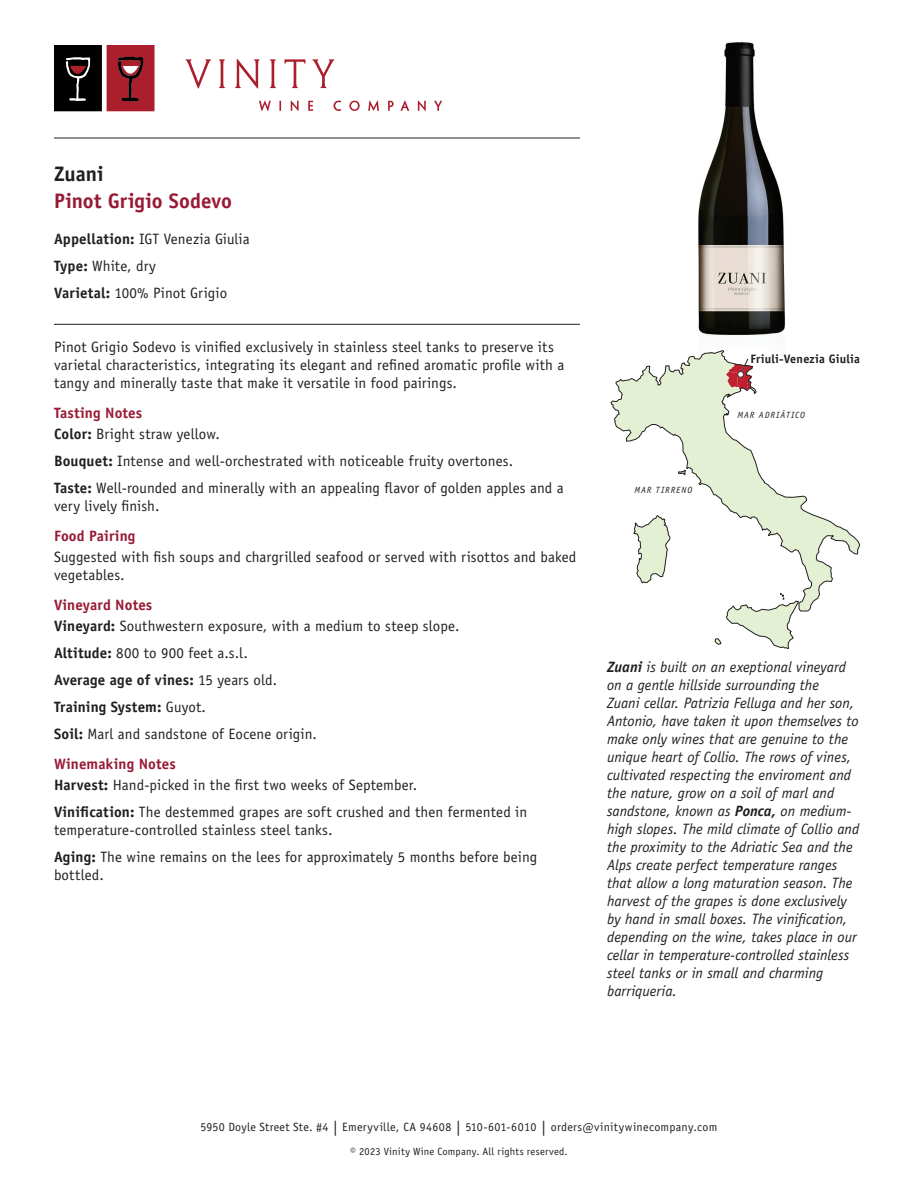
<style>
.page{position:relative;width:918px;height:1188px;background:#fff}
.page>*{position:absolute;margin:0;border:0;box-sizing:border-box;transform-origin:0 0}
.Wine_Name{font:700 21px "Officina Sans Std";color:#981a35}
.Producer{font:700 21px "Officina Sans Std";color:#231f20}
.Specs{font:15px/18px "Officina Sans Std";letter-spacing:.005em;color:#231f20}
.Producer_profile{font:italic 15px/18px "Officina Sans Std";color:#231f20}
.Subhead{font:700 15px "Officina Sans Std";letter-spacing:.01em;color:#981a35}
.Specs-2{font:700 15px "Officina Sans Std";letter-spacing:.005em;color:#231f20}
.t1{font:700 12.15px "Officina Sans Std";letter-spacing:.01em;color:#231f20}
.Wine_Header{font:12px "Officina Sans Std";letter-spacing:.025em;color:#231f20}
.Master_Page_Number{font:10.5px "Officina Sans Std";letter-spacing:.02em;color:#231f20}
.t2{font:italic 9px "Officina Sans Std";letter-spacing:.105em;color:#231f20}
.s1{font-weight:700}
.s2{font-weight:400}
.s3{font-size:15px}
</style>
<div class="page">
<img style="left:698px;top:42px;width:87px;height:309px">
<hr style="left:54px;top:324px;width:526px;height:1px;background:#231f20">
<svg style="left:611px;top:351px;width:249px;height:298px"></svg>
<hr style="left:54px;top:138px;width:526px;height:1px;background:#231f20">
<svg style="left:54px;top:45px;width:101px;height:66px"></svg>
<svg style="left:186px;top:59px;width:25px;height:29px"></svg>
<svg style="left:219px;top:59px;width:6px;height:29px"></svg>
<svg style="left:235px;top:59px;width:24px;height:29px"></svg>
<svg style="left:270px;top:59px;width:6px;height:29px"></svg>
<svg style="left:284px;top:59px;width:21px;height:29px"></svg>
<svg style="left:313px;top:59px;width:21px;height:29px"></svg>
<svg style="left:259px;top:101px;width:12px;height:10px"></svg>
<svg style="left:279px;top:101px;width:2px;height:10px"></svg>
<svg style="left:291px;top:101px;width:8px;height:10px"></svg>
<svg style="left:308px;top:101px;width:5px;height:10px"></svg>
<svg style="left:334px;top:101px;width:7px;height:10px"></svg>
<svg style="left:349px;top:101px;width:11px;height:10px"></svg>
<svg style="left:368px;top:101px;width:11px;height:10px"></svg>
<svg style="left:388px;top:101px;width:6px;height:10px"></svg>
<svg style="left:401px;top:101px;width:8px;height:10px"></svg>
<svg style="left:418px;top:101px;width:8px;height:10px"></svg>
<svg style="left:434px;top:101px;width:8px;height:10px"></svg>
<p class="Producer" style="left:54px;top:160px;width:51px">Zuani</p>
<p class="Wine_Name" style="left:54px;top:187px;width:179px">Pinot Grigio Sodevo</p>
<p class="Specs" style="left:54px;top:230px;width:197px"><span class="s1">Appellation:</span> IGT Venezia Giulia</p>
<p class="Specs" style="left:54px;top:257px;width:103px"><span class="s1">Type:</span> White, dry</p>
<p class="Specs" style="left:54px;top:284px;width:175px"><span class="s1">Varietal:</span> 100% Pinot Grigio</p>
<p class="Specs" style="left:54px;top:338px;width:512px">Pinot Grigio Sodevo is vinified exclusively in stainless steel tanks to preserve its varietal characteristics, integrating its elegant and refined aromatic profile with a tangy and minerally taste that make it versatile in food pairings.</p>
<p class="Subhead" style="left:54px;top:403px;width:90px">Tasting Notes</p>
<p class="Specs" style="left:54px;top:425px;width:167px"><span class="s1">Color:</span> Bright straw yellow.</p>
<p class="Specs" style="left:54px;top:452px;width:461px"><span class="s1">Bouquet:</span> Intense and well-orchestrated with noticeable fruity overtones.</p>
<p class="Specs" style="left:54px;top:479px;width:511px"><span class="s1">Taste:</span> Well-rounded and minerally with an appealing flavor of golden apples and a very lively finish.</p>
<p class="Subhead" style="left:54px;top:526px;width:83px">Food Pairing</p>
<p class="Specs" style="left:54px;top:548px;width:524px">Suggested with fish soups and chargrilled seafood or served with risottos and baked vegetables.</p>
<p class="Subhead" style="left:54px;top:595px;width:100px">Vineyard Notes</p>
<p class="Specs" style="left:54px;top:617px;width:407px"><span class="s1">Vineyard:</span> Southwestern exposure, with a medium to steep slope.</p>
<p class="Specs" style="left:54px;top:644px;width:195px"><span class="s1">Altitude:</span> 800 to 900 feet a.s.l.</p>
<p class="Specs-2" style="left:54px;top:670px;width:225px">Average age of vines: <span class="s2">15 years old.</span></p>
<p class="Specs-2" style="left:54px;top:697px;width:154px">Training System: <span class="s2">Guyot.</span></p>
<p class="Specs" style="left:54px;top:725px;width:264px"><span class="s1">Soil:</span> Marl and sandstone of Eocene origin.</p>
<p class="Subhead" style="left:54px;top:754px;width:123px">Winemaking Notes</p>
<p class="Specs" style="left:54px;top:776px;width:365px"><span class="s1">Harvest:</span> Hand-picked in the first two weeks of September.</p>
<p class="Specs" style="left:54px;top:803px;width:475px"><span class="s1">Vinification:</span> The destemmed grapes are soft crushed and then fermented in temperature-controlled stainless steel tanks.</p>
<p class="Specs" style="left:54px;top:848px;width:485px"><span class="s1">Aging:</span> The wine remains on the lees for approximately 5 months before being bottled.</p>
<p class="t1" style="left:750px;top:351px;width:111px">Friuli-Venezia Giulia</p>
<p class="t2" style="left:634px;top:484px;width:59px">MAR TIRRENO</p>
<p class="t2" style="left:737px;top:410px;width:69px">MAR ADRIÁTICO</p>
<p class="Producer_profile" style="left:607px;top:658px;width:254px"><span class="s1">Zuani</span> is built on an exeptional vineyard on a gentle hillside surrounding the<br>Zuani cellar. Patrizia Felluga and her son, Antonio, have taken it upon themselves to make only wines that are genuine to the unique heart of Collio. The rows of vines, cultivated respecting the enviroment and the nature, grow on a soil of marl and sandstone, known as <span class="s1">Ponca,</span> on medium&shy;high slopes. The mild climate of Collio and the proximity to the Adriatic Sea and the Alps create perfect temperature ranges that allow a long maturation season. The harvest of the grapes is done exclusively by hand in small boxes. The vinification, depending on the wine, takes place in our cellar in temperature-controlled stainless steel tanks or in small and charming barriqueria.</p>
<p class="Wine_Header" style="left:201px;top:1120px;width:518px">5950 Doyle Street Ste. #4 <span class="s3">|</span> Emeryville, CA 94608 <span class="s3">|</span> 510-601-6010 <span class="s3">|</span> orders@vinitywinecompany.com</p>
<p class="Master_Page_Number" style="left:350px;top:1145px;width:219px">© 2023 Vinity Wine Company. All rights reserved.</p>
</div>
